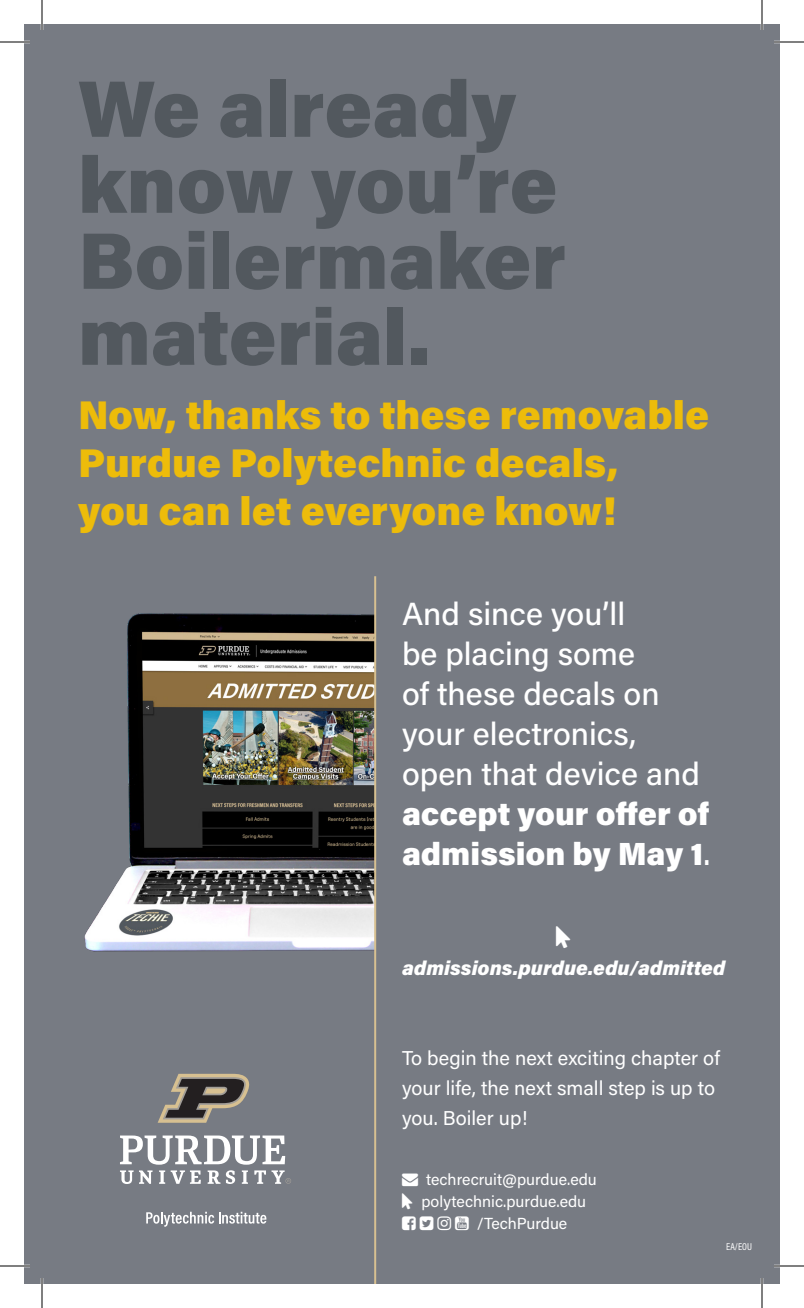
<style>
.page{position:relative;width:804px;height:1308px;background:#fff}
.page>*{position:absolute;margin:0;border:0;box-sizing:border-box;transform-origin:0 0}
.t1{font:900 80px/76px "Acumin Pro";color:#52585e}
.t2{font:900 40px/48px "Acumin Pro";color:#edbc0a}
.t3{font:500 32px/40px "Acumin Pro";color:#fff}
.t4{font:20px/30px "Acumin Pro";color:#fff}
.t5{font:italic 900 20px "Acumin Pro";color:#fff}
.t6{font:16px "Acumin Pro";color:#fff}
.t7{font:10px "Acumin Pro Cond";color:#fff}
.s1{font-weight:900}
</style>
<div class="page">
<div style="left:24px;top:24px;width:756px;height:1260px;background:#777b83"></div>
<img style="left:84px;top:613px;width:290px;height:339px">
<hr style="left:374px;top:576px;width:2px;height:708px;background:#d7c091">
<svg style="left:120px;top:1136px;width:171px;height:48px"></svg>
<svg style="left:158px;top:1074px;width:92px;height:49px"></svg>
<svg style="left:146px;top:1212px;width:120px;height:15px"></svg>
<hr style="left:0;top:41px;width:30px;height:2px;background:#fff">
<hr style="left:774px;top:41px;width:30px;height:2px;background:#fff">
<hr style="left:0;top:1265px;width:30px;height:2px;background:#fff">
<hr style="left:774px;top:1265px;width:30px;height:2px;background:#fff">
<hr style="left:41px;top:0;width:2px;height:30px;background:#fff">
<hr style="left:41px;top:1278px;width:2px;height:30px;background:#fff">
<hr style="left:761px;top:0;width:2px;height:30px;background:#fff">
<hr style="left:761px;top:1278px;width:2px;height:30px;background:#fff">
<hr style="left:0;top:42px;width:30px;height:1px;background:#000">
<hr style="left:774px;top:42px;width:30px;height:1px;background:#000">
<hr style="left:0;top:1266px;width:30px;height:1px;background:#000">
<hr style="left:774px;top:1266px;width:30px;height:1px;background:#000">
<hr style="left:42px;top:0;width:1px;height:30px;background:#000">
<hr style="left:42px;top:1278px;width:1px;height:30px;background:#000">
<hr style="left:762px;top:0;width:1px;height:30px;background:#000">
<hr style="left:762px;top:1278px;width:1px;height:30px;background:#000">
<p class="t1" style="left:78px;top:67px;width:490px">We already know you’re<br>Boilermaker material.</p>
<p class="t2" style="left:78px;top:389px;width:633px">Now, thanks to these removable<br>Purdue Polytechnic decals,</p>
<p class="t2" style="left:78px;top:485px;width:540px">you can let everyone know!</p>
<p class="t3" style="left:402px;top:592px;width:310px">And since you’ll<br>be placing some<br>of these decals on your electronics, open that device and <span class="s1">accept your offer of admission by May 1</span>.</p>
<p class="t5" style="left:402px;top:953px;width:325px">admissions.purdue.edu/admitted</p>
<p class="t4" style="left:402px;top:1042px;width:320px">To begin the next exciting chapter of your life, the next small step is up to you. Boiler up!</p>
<p class="t6" style="left:402px;top:1168px;width:196px">→ techrecruit@purdue.edu</p>
<p class="t6" style="left:421px;top:1190px;width:166px">polytechnic.purdue.edu</p>
<p class="t6" style="left:477px;top:1212px;width:92px">/TechPurdue</p>
<p class="t7" style="left:726px;top:1240px;width:27px">EA/EOU</p>
</div>
